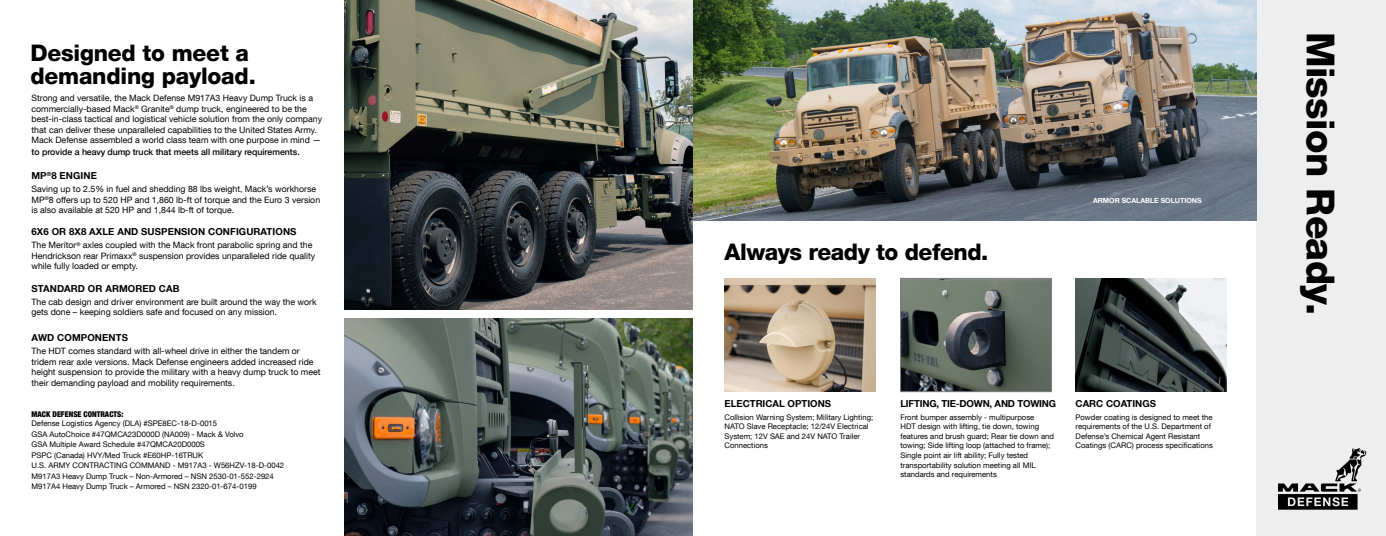
<style>
.page{position:relative;width:1386px;height:536px;background:#fff}
.page>*{position:absolute;margin:0;border:0;box-sizing:border-box;transform-origin:0 0}
.t1{font:800 38.5px "Helvetica Neue LT Com";letter-spacing:-.015em;color:#000}
.t2{font:800 22.75px/22.8px "Helvetica Neue LT Com";letter-spacing:-.01em;color:#000}
.t3{font:700 9.62px "Helvetica Neue LT Com";letter-spacing:.01em;color:#000}
.t4{font:700 9.62px "Helvetica Neue LT Com";letter-spacing:-.02em;color:#000}
.t5{font:8.75px/10.5px "Helvetica Neue LT Com";color:#000}
.t6{font:500 8.75px "Helvetica Neue LT Com";color:#000}
.t7{font:900 condensed 7.88px "Helvetica Neue LT Com";color:#000}
.t8{font:7.7px/9.6px "Helvetica Neue LT Com";color:#000}
.t9{font:700 7px "Helvetica Neue LT Com";color:#fff}
</style>
<div class="page">
<img style="left:344px;top:0;width:349px;height:310px">
<img style="left:344px;top:318px;width:349px;height:218px">
<div style="left:1256px;top:0;width:130px;height:536px;background:#efeeee"></div>
<img style="left:693px;top:0;width:563px;height:220px">
<img style="left:724px;top:278px;width:152px;height:113px">
<img style="left:902px;top:280px;width:148px;height:109px">
<div style="left:900px;top:278px;width:152px;height:113px;border:1px solid #808285"></div>
<svg style="left:1278px;top:448px;width:89px;height:61px"></svg>
<img style="left:1076px;top:278px;width:151px;height:113px">
<h2 class="t2" style="left:30px;top:42px;width:227px">Designed to meet a demanding payload.</h2>
<h1 class="t1" style="left:1343px;top:32px;width:285px;rotate:90deg">Mission Ready.</h1>
<p class="t5" style="left:32px;top:93px;width:292px">Strong and versatile, the Mack Defense M917A3 Heavy Dump Truck is a commercially-based Mack<sup>®</sup> Granite<sup>®</sup> dump truck, engineered to be the best-in-class tactical and logistical vehicle solution from the only company that can deliver these unparalleled capabilities to the United States Army.<br>Mack Defense assembled a world class team with one purpose in mind —</p>
<p class="t6" style="left:32px;top:146px;width:270px">to provide a heavy dump truck that meets all military requirements.</p>
<p class="t3" style="left:32px;top:169px;width:67px">MP<sup>®</sup>8 ENGINE</p>
<p class="t5" style="left:32px;top:183px;width:290px">Saving up to 2.5% in fuel and shedding 88 lbs weight, Mack’s workhorse<br>MP<sup>®</sup>8 offers up to 520 HP and 1,860 lb-ft of torque and the Euro 3 version is also available at 520 HP and 1,844 lb-ft of torque.</p>
<p class="t3" style="left:32px;top:226px;width:267px">6X6 OR 8X8 AXLE AND SUSPENSION CONFIGURATIONS</p>
<p class="t5" style="left:32px;top:240px;width:285px">The Meritor<sup>®</sup> axles coupled with the Mack front parabolic spring and the<br>Hendrickson rear Primaxx<sup>®</sup> suspension provides unparalleled ride quality while fully loaded or empty.</p>
<p class="t3" style="left:32px;top:282px;width:150px">STANDARD OR ARMORED CAB</p>
<p class="t5" style="left:32px;top:296px;width:287px">The cab design and driver environment are built around the way the work gets done – keeping soldiers safe and focused on any mission.</p>
<p class="t3" style="left:32px;top:332px;width:98px">AWD COMPONENTS</p>
<p class="t5" style="left:32px;top:346px;width:291px">The HDT comes standard with all-wheel drive in either the tandem or tridem rear axle versions. Mack Defense engineers added increased ride height suspension to provide the military with a heavy dump truck to meet their demanding payload and mobility requirements.</p>
<p class="t7" style="left:32px;top:409px;width:94px">MACK DEFENSE CONTRACTS:</p>
<p class="t8" style="left:32px;top:417px;width:254px;line-height:10.5px">Defense Logistics Agency (DLA) #SPE8EC-18-D-0015<br>GSA AutoChoice #47QMCA23D000D (NA009) - Mack &amp; Volvo<br>GSA Multiple Award Schedule #47QMCA20D000S<br>PSPC (Canada) HVY/Med Truck #E60HP-16TRUK<br>U.S. ARMY CONTRACTING COMMAND - M917A3 - W56HZV-18-D-0042<br>M917A3 Heavy Dump Truck – Non-Armored – NSN 2530-01-552-2924<br>M917A4 Heavy Dump Truck – Armored – NSN 2320-01-674-0199</p>
<p class="t9" style="left:1093px;top:195px;width:110px">ARMOR SCALABLE SOLUTIONS</p>
<h2 class="t2" style="left:724px;top:241px;width:265px">Always ready to defend.</h2>
<p class="t3" style="left:1076px;top:397px;width:82px">CARC COATINGS</p>
<p class="t8" style="left:1076px;top:411px;width:139px">Powder coating is designed to meet the requirements of the U.S. Department of Defense’s Chemical Agent Resistant Coatings (CARC) process specifications</p>
<p class="t3" style="left:724px;top:398px;width:108px">ELECTRICAL OPTIONS</p>
<p class="t8" style="left:724px;top:411px;width:150px">Collision Warning System; Military Lighting; NATO Slave Receptacle; 12/24V Electrical System; 12V SAE and 24V NATO Trailer Connections</p>
<p class="t4" style="left:900px;top:398px;width:157px">LIFTING, TIE-DOWN, AND TOWING</p>
<p class="t8" style="left:900px;top:411px;width:155px">Front bumper assembly - multipurpose<br>HDT design with lifting, tie down, towing features and brush guard; Rear tie down and towing; Side lifting loop (attached to frame); Single point air lift ability; Fully tested transportability solution meeting all MIL standards and requirements</p>
</div>
